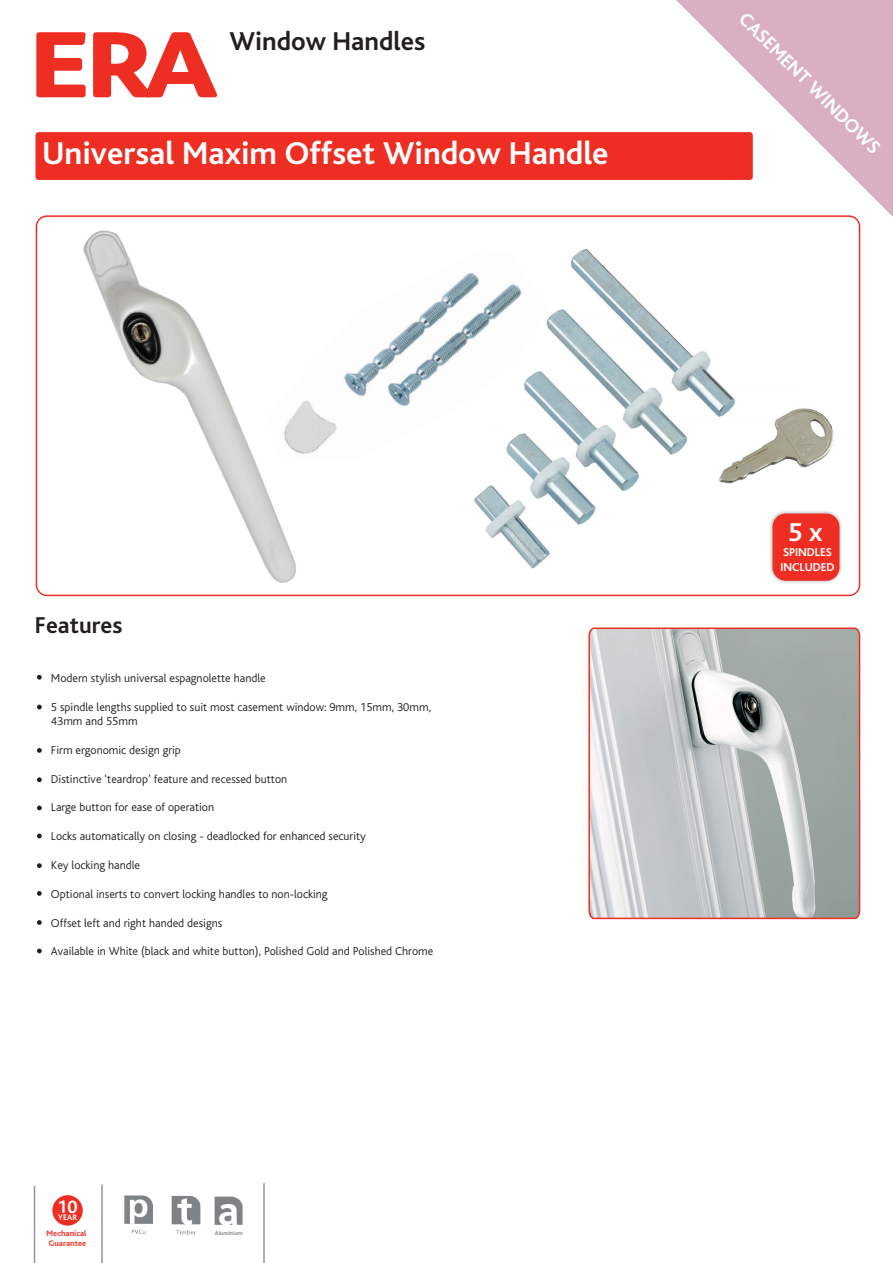
<style>
.page{position:relative;width:893px;height:1263px;background:#fff}
.page>*{position:absolute;margin:0;border:0;box-sizing:border-box;transform-origin:0 0}
.t1{font:700 43.35px "Bliss";color:#fff}
.t2{font:700 33px "Bliss";color:#fff}
.t3{font:700 27px "Bliss";color:#231f20}
.t4{font:700 27px "Bliss";color:#fff}
.t5{font:700 24px "Bliss";color:#231f20}
.t6{font:700 19.5px "Bliss";color:#fff}
.t7{font:700 18.75px "Bliss";color:#fff}
.t8{font:300 12px/14.4px "Bliss";color:#231f20}
.t9{font:700 12px/14.4px "Bliss";color:#fff}
.t10{font:700 8.4px/10.1px "Bliss";color:#ee2e22}
.t11{font:700 8.4px "Bliss";color:#fff}
.t12{font:700 6px "Bliss";color:#808385}
</style>
<div class="page">
<svg style="left:37px;top:675px;width:5px;height:5px"></svg>
<svg style="left:37px;top:705px;width:5px;height:4px"></svg>
<svg style="left:37px;top:748px;width:5px;height:5px"></svg>
<svg style="left:37px;top:777px;width:5px;height:5px"></svg>
<svg style="left:37px;top:805px;width:5px;height:5px"></svg>
<svg style="left:37px;top:834px;width:5px;height:4px"></svg>
<svg style="left:37px;top:863px;width:5px;height:5px"></svg>
<svg style="left:37px;top:891px;width:5px;height:5px"></svg>
<svg style="left:37px;top:920px;width:5px;height:5px"></svg>
<svg style="left:37px;top:948px;width:5px;height:5px"></svg>
<img style="left:332px;top:281px;width:127px;height:154px">
<img style="left:459px;top:235px;width:402px;height:346px">
<svg style="left:588px;top:627px;width:273px;height:293px;background:#bcbdbc"></svg>
<img style="left:46px;top:215px;width:286px;height:382px">
<hr style="left:101px;top:1184px;width:2px;height:79px;background:#939598">
<hr style="left:263px;top:1183px;width:2px;height:80px;background:#939598">
<hr style="left:34px;top:1186px;width:1px;height:77px;background:#939598">
<div style="left:52px;top:1195px;width:31px;height:30px;background:#ee2e22;border-radius:50%"></div>
<img style="left:124px;top:1195px;width:29px;height:39px">
<svg style="left:215px;top:1196px;width:28px;height:29px"></svg>
<img style="left:171px;top:1195px;width:30px;height:40px">
<div style="left:35px;top:132px;width:718px;height:48px;background:#ee2e22;border-radius:3px"></div>
<svg style="left:36px;top:32px;width:50px;height:65px"></svg>
<svg style="left:93px;top:32px;width:124px;height:65px"></svg>
<svg style="left:677px;top:0;width:216px;height:216px;fill:#dbafc3"></svg>
<img style="left:767px;top:508px;width:78px;height:75px">
<div style="left:773px;top:514px;width:66px;height:67px;background:#ee2e22;border-radius:13px"></div>
<h3 class="t3" style="left:230px;top:27px;width:197px">Window Handles</h3>
<h2 class="t2" style="left:42px;top:136px;width:568px">Universal Maxim Offset Window Handle</h2>
<h3 class="t6" style="left:749px;top:9px;width:192px;rotate:45deg">CASEMENT WINDOWS</h3>
<h3 class="t6" style="left:770px;top:27px;width:138px;rotate:45deg">SLIDI G D ORS</h3>
<h3 class="t6" style="left:769px;top:28px;width:125px;rotate:45deg">WEATHERSEAL</h3>
<h3 class="t6" style="left:779px;top:38px;width:103px;rotate:45deg">CROMPTON</h3>
<h3 class="t6" style="left:785px;top:42px;width:95px;rotate:45deg">WINDOWS</h3>
<h3 class="t6" style="left:798px;top:57px;width:49px;rotate:45deg">STEEL</h3>
<h3 class="t5" style="left:35px;top:613px;width:89px">Features</h3>
<p class="t8" style="left:51px;top:671px;width:216px">Modern stylish universal espagnolette handle</p>
<p class="t8" style="left:51px;top:700px;width:382px">5 spindle lengths supplied to suit most casement window: 9mm, 15mm, 30mm,<br>43mm and 55mm</p>
<p class="t8" style="left:51px;top:743px;width:131px">Firm ergonomic design grip</p>
<p class="t8" style="left:51px;top:772px;width:238px">Distinctive ‘teardrop’ feature and recessed button</p>
<p class="t8" style="left:51px;top:800px;width:165px">Large button for ease of operation</p>
<p class="t8" style="left:51px;top:829px;width:316px">Locks automatically on closing - deadlocked for enhanced security</p>
<p class="t8" style="left:51px;top:858px;width:91px">Key locking handle</p>
<p class="t8" style="left:51px;top:887px;width:278px">Optional inserts to convert locking handles to non-locking</p>
<p class="t8" style="left:51px;top:916px;width:173px">Offset left and right handed designs</p>
<p class="t8" style="left:51px;top:944px;width:384px">Available in White (black and white button), Polished Gold and Polished Chrome</p>
<h3 class="t7" style="left:57px;top:1197px;width:22px">10</h3>
<p class="t10" style="left:47px;top:1228px;width:41px">Mechanical<br>Guarantee</p>
<p class="t12" style="left:215px;top:1229px;width:29px">Aluminium</p>
<h1 class="t1" style="left:218px;top:1188px;width:23px">a</h1>
<p class="t11" style="left:58px;top:1213px;width:20px">YEAR</p>
<h3 class="t4" style="left:788px;top:518px;width:36px">5 x</h3>
<p class="t9" style="left:780px;top:546px;width:56px">SPINDLES<br>INCLUDED</p>
</div>
